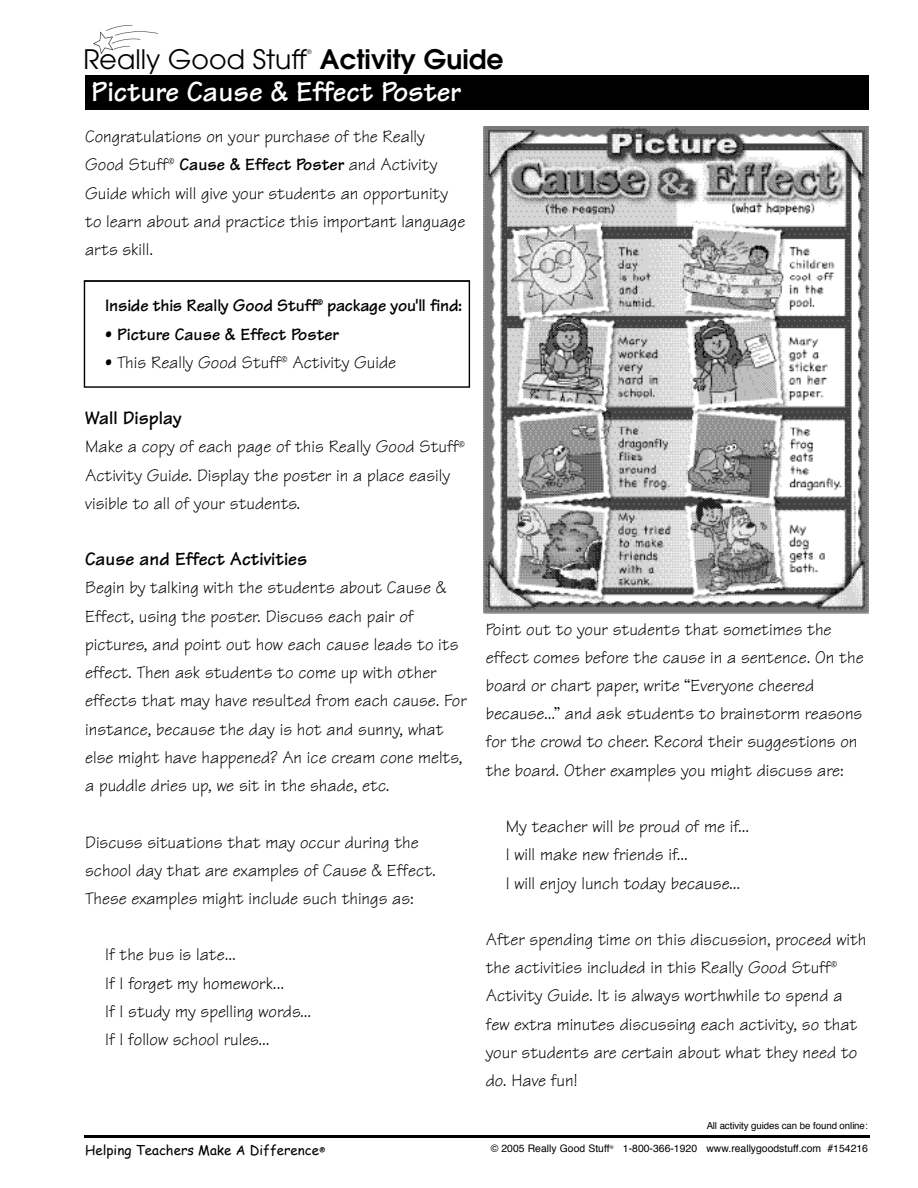
<style>
.page{position:relative;width:918px;height:1188px;background:#fff}
.page>*{position:absolute;margin:0;border:0;box-sizing:border-box;transform-origin:0 0}
.t1{font:700 29.7px "Tekton";color:#fff}
.t2{font:26.7px "Avant Garde";color:#000}
.t3{font:600 26.7px "Avant Garde";color:#000}
.t4{font:700 19.35px "Tekton";color:#000}
.t5{font:17.85px/28.2px "Tekton";color:#000}
.t6{font:700 17.85px "Tekton";color:#000}
.t7{font:13.35px "Comic Sans MS";color:#000}
.t8{font:10.35px "Helvetica";color:#000}
.t9{font:9.6px "Helvetica";color:#000}
.t10{font:6px "Avant Garde";color:#000}
.s1{font-weight:700}
.s2{font-weight:400}
</style>
<div class="page">
<hr style="left:84px;top:1135px;width:786px;height:3px;background:#000">
<svg style="left:84px;top:280px;width:386px;height:108px"></svg>
<div style="left:85px;top:75px;width:783px;height:35px;background:#000"></div>
<img style="left:93px;top:25px;width:64px;height:28px">
<img style="left:484px;top:127px;width:385px;height:151px">
<img style="left:484px;top:278px;width:385px;height:335px">
<h2 class="t2" style="left:83px;top:49px;width:225px">Really Good Stuff</h2>
<p class="t10" style="left:307px;top:50px;width:6px">®</p>
<h2 class="t3" style="left:320px;top:49px;width:185px">Activity Guide</h2>
<h1 class="t1" style="left:91px;top:81px;width:371px">Picture Cause &amp; Effect Poster</h1>
<p class="t5" style="left:85px;top:125px;width:382px">Congratulations on your purchase of the Really Good Stuff<sup>®</sup> <span class="s1">Cause &amp; Effect Poster</span> and Activity Guide which will give your students an opportunity to learn about and practice this important language arts skill.</p>
<p class="t6" style="left:105px;top:300px;width:359px">Inside this Really Good Stuff<sup>®</sup> package you'll find:</p>
<p class="t6" style="left:105px;top:328px;width:235px"><span class="s2">•</span> Picture Cause &amp; Effect Poster</p>
<p class="t5" style="left:105px;top:351px;width:293px">• This Really Good Stuff<sup>®</sup> Activity Guide</p>
<p class="t4" style="left:85px;top:411px;width:98px">Wall Display</p>
<p class="t5" style="left:85px;top:435px;width:382px">Make a copy of each page of this Really Good Stuff<sup>®<br></sup>Activity Guide. Display the poster in a place easily visible to all of your students.</p>
<p class="t4" style="left:85px;top:553px;width:223px">Cause and Effect Activities</p>
<p class="t5" style="left:85px;top:576px;width:383px">Begin by talking with the students about Cause &amp; Effect, using the poster. Discuss each pair of pictures, and point out how each cause leads to its effect. Then ask students to come up with other effects that may have resulted from each cause. For instance, because the day is hot and sunny, what else might have happened? An ice cream cone melts, a puddle dries up, we sit in the shade, etc.</p>
<p class="t5" style="left:85px;top:830px;width:352px">Discuss situations that may occur during the school day that are examples of Cause &amp; Effect.<br>These examples might include such things as:</p>
<p class="t5" style="left:105px;top:943px;width:208px">If the bus is late...<br>If I forget my homework...<br>If I study my spelling words...<br>If I follow school rules...</p>
<p class="t5" style="left:486px;top:618px;width:379px">Point out to your students that sometimes the effect comes before the cause in a sentence. On the board or chart paper, write “Everyone cheered because...” and ask students to brainstorm reasons for the crowd to cheer. Record their suggestions on the board. Other examples you might discuss are:</p>
<p class="t5" style="left:506px;top:815px;width:245px">My teacher will be proud of me if...<br>I will make new friends if...<br>I will enjoy lunch today because...</p>
<p class="t5" style="left:486px;top:928px;width:382px">After spending time on this discussion, proceed with the activities included in this Really Good Stuff<sup>® </sup>Activity Guide. It is always worthwhile to spend a few extra minutes discussing each activity, so that your students are certain about what they need to do. Have fun!</p>
<p class="t9" style="left:707px;top:1122px;width:162px">All activity guides can be found online:</p>
<p class="t7" style="left:85px;top:1140px;width:242px">Helping Teachers Make A Difference<sup>®</sup></p>
<p class="t8" style="left:491px;top:1144px;width:379px">© 2005 Really Good Stuff<sup>®</sup> 1-800-366-1920 www.reallygoodstuff.com #154216</p>
</div>
